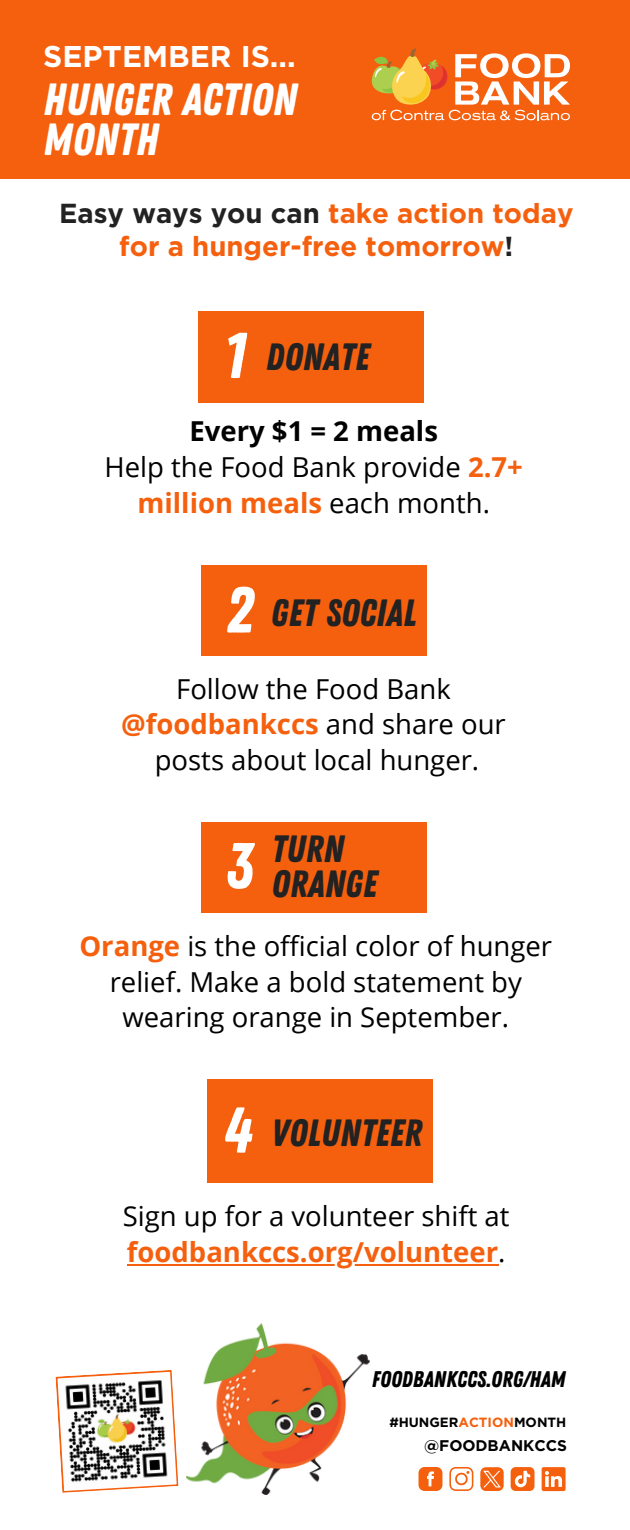
<style>
.page{position:relative;width:630px;height:1530px;background:#fff}
.page>*{position:absolute;margin:0;border:0;box-sizing:border-box;transform-origin:0 0}
.t1{font:64.75px "Zing Rust Base";color:#fff}
.t2{font:45px/39.5px "Zing Rust Base";color:#fff}
.t3{font:38px "Zing Rust Base";color:#222}
.t4{font:700 30px "Gotham";color:#fff}
.t5{font:27.5px/35.5px "Open Sans";color:#000;text-align:center}
.t6{font:700 27.5px/33.8px "Gotham";color:#f5600e;text-align:center}
.t7{font:700 27.5px "Open Sans";color:#f5600e}
.t8{font:22.5px "Zing Rust Base";color:#000}
.t9{font:700 15.5px "Gotham";color:#000}
.t10{font:700 13.25px "Gotham";color:#000}
.s1{color:#222}
.s2{font-weight:700}
.s3{font-weight:700;color:#f5600e}
.s4{font-weight:400;color:#000}
.s5{color:#f5600e}
</style>
<div class="page">
<div style="left:0;top:0;width:630px;height:179px;background:#f5600e"></div>
<img style="left:186px;top:1324px;width:184px;height:170px">
<svg style="left:56px;top:1370px;width:122px;height:123px"></svg>
<div style="left:198px;top:312px;width:226px;height:91px;background:#f5600e"></div>
<div style="left:201px;top:565px;width:226px;height:90px;background:#f5600e"></div>
<div style="left:201px;top:822px;width:226px;height:91px;background:#f5600e"></div>
<div style="left:207px;top:1080px;width:226px;height:103px;background:#f5600e"></div>
<hr style="left:127px;top:1264px;width:371px;height:2px;background:#f5600e">
<svg style="left:449px;top:1467px;width:24px;height:24px"></svg>
<svg style="left:511px;top:1467px;width:24px;height:24px"></svg>
<svg style="left:542px;top:1467px;width:24px;height:24px"></svg>
<svg style="left:419px;top:1467px;width:23px;height:24px"></svg>
<svg style="left:480px;top:1467px;width:24px;height:24px"></svg>
<svg style="left:371px;top:48px;width:199px;height:72px"></svg>
<h4 class="t4" style="left:43px;top:43px;width:254px">SEPTEMBER IS...</h4>
<h1 class="t2" style="left:43px;top:81px;width:255px">HUNGER ACTION<br>MONTH</h1>
<p class="t6" style="left:59px;top:197px;width:516px"><span class="s1">Easy ways you can</span> take action today for a hunger-free tomorrow<span class="s1">!</span></p>
<p class="t1" style="left:224px;top:318px;width:23px">1</p>
<h4 class="t3" style="left:266px;top:335px;width:105px">DONATE</h4>
<h2 class="t5" style="left:105px;top:413px;width:420px"><span class="s2">Every $1 = 2 meals<br></span>Help the Food Bank provide <span class="s3">2.7+ million meals</span> each month.</h2>
<p class="t1" style="left:226px;top:572px;width:29px">2</p>
<h4 class="t3" style="left:271px;top:590px;width:147px">GET SOCIAL</h4>
<h2 class="t5" style="left:121px;top:670px;width:386px">Follow the Food Bank <span class="s3">@foodbankccs</span> and share our posts about local hunger.</h2>
<p class="t1" style="left:226px;top:828px;width:28px">3</p>
<h4 class="t3" style="left:271px;top:827px;width:74px">TURN</h4>
<h4 class="t3" style="left:271px;top:862px;width:107px">ORANGE</h4>
<h2 class="t5" style="left:79px;top:928px;width:474px"><span class="s3">Orange</span> is the official color of hunger relief. Make a bold statement by wearing orange in September.</h2>
<h5 class="t1" style="left:224px;top:1092px;width:29px">4</h5>
<h4 class="t3" style="left:271px;top:1111px;width:152px">VOLUNTEER</h4>
<p class="t5" style="left:123px;top:1198px;width:388px">Sign up for a volunteer shift at</p>
<p class="t7" style="left:127px;top:1232px;width:380px">foodbankccs.org/volunteer<span class="s4">.</span></p>
<h2 class="t8" style="left:372px;top:1366px;width:195px">FOODBANKCCS.ORG/HAM</h2>
<h6 class="t10" style="left:389px;top:1416px;width:179px">#HUNGER<span class="s5">ACTION</span>MONTH</h6>
<p class="t9" style="left:424px;top:1439px;width:145px">@FOODBANKCCS</p>
</div>
